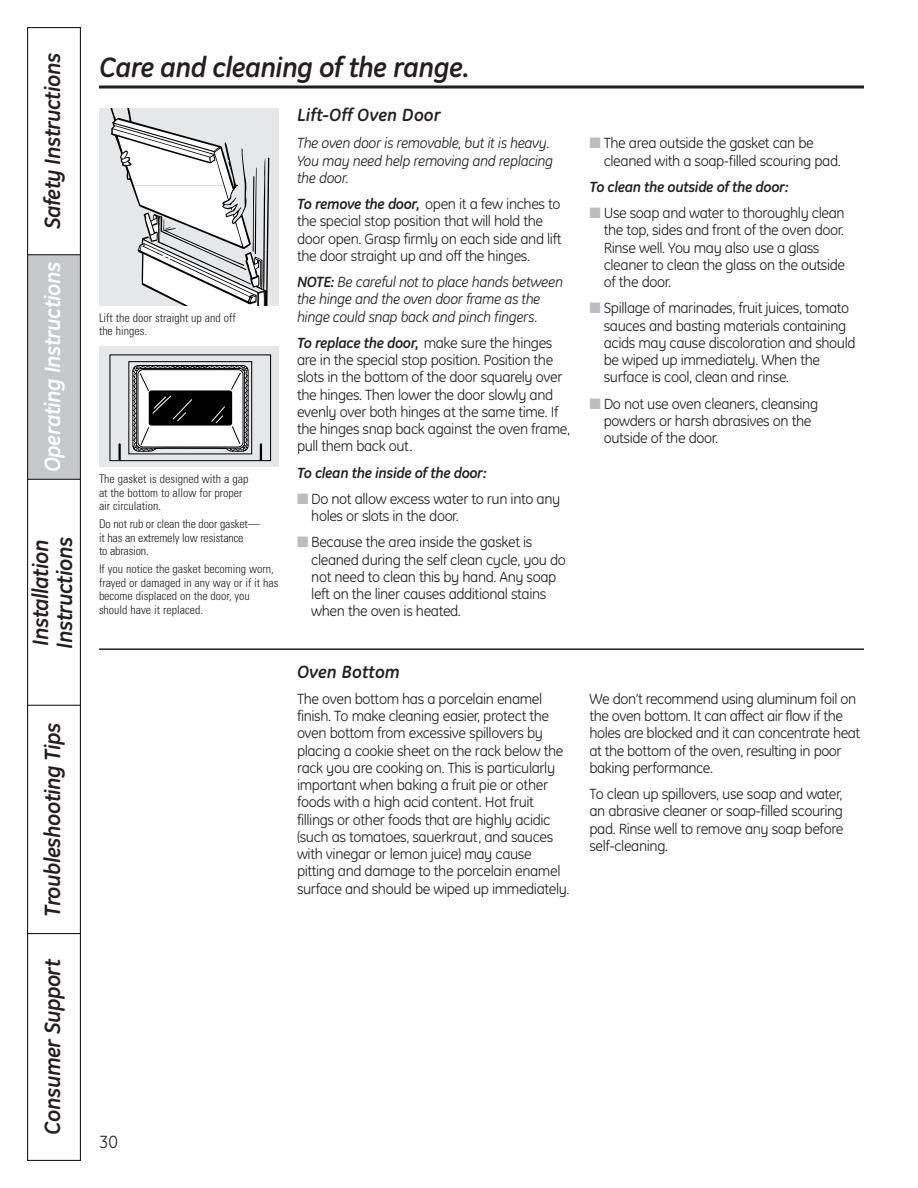
<style>
.page{position:relative;width:918px;height:1188px;background:#fff}
.page>*{position:absolute;margin:0;border:0;box-sizing:border-box;transform-origin:0 0}
.t1{font:italic 700 28.5px "GE Inspira";letter-spacing:-.025em;color:#231f20}
.t2{font:italic 700 22.5px/24px "GE Inspira";letter-spacing:-.025em;color:#231f20}
.t3{font:italic 700 22.5px "GE Inspira";letter-spacing:-.025em;color:#fff}
.t4{font:italic 700 18px "GE Inspira";color:#231f20}
.t5{font:18px "GE Inspira";color:#231f20}
.t6{font:15px/17.2px "GE Inspira";letter-spacing:-.025em;color:#231f20}
.t7{font:italic 15px/17.2px "GE Inspira";letter-spacing:-.025em;color:#231f20}
.t8{font:italic 700 15px "GE Inspira";letter-spacing:-.025em;color:#231f20}
.t9{font:300 condensed 12px/13.5px "Univers LT Std";color:#231f20}
.s1{font-weight:700;font-style:italic}
.s2{font-weight:700}
.s3{color:#bcbdc0}
</style>
<div class="page">
<div style="left:28px;top:254px;width:52px;height:227px;background:#c7c8ca"></div>
<div style="left:27px;top:253px;width:54px;height:228px;border:1px solid #231f20"></div>
<div style="left:27px;top:27px;width:54px;height:228px;border:1px solid #231f20"></div>
<div style="left:27px;top:479px;width:54px;height:228px;border:1px solid #231f20"></div>
<div style="left:27px;top:705px;width:54px;height:229px;border:1px solid #231f20"></div>
<div style="left:27px;top:933px;width:54px;height:228px;border:1px solid #231f20"></div>
<div style="left:99px;top:108px;width:180px;height:198px;background:#e6e7e9"></div>
<svg style="left:110px;top:108px;width:160px;height:198px"></svg>
<hr style="left:99px;top:86px;width:765px;height:3px;background:#231f20">
<hr style="left:99px;top:648px;width:765px;height:2px;background:#231f20">
<div style="left:99px;top:346px;width:180px;height:121px;background:#e6e7e9"></div>
<div style="left:110px;top:354px;width:161px;height:107px;border:1px solid #000"></div>
<div style="left:128px;top:361px;width:124px;height:93px;border:1px solid #000"></div>
<svg style="left:118px;top:443px;width:3px;height:18px"></svg>
<svg style="left:260px;top:443px;width:2px;height:18px"></svg>
<svg style="left:132px;top:365px;width:117px;height:87px;background:#929292"></svg>
<h2 class="t2" style="left:42px;top:229px;width:178px;rotate:-90deg">Safety Instructions</h2>
<h2 class="t3" style="left:43px;top:472px;width:212px;rotate:-90deg">Operating Instructions</h2>
<h2 class="t2" style="left:30px;top:649px;width:113px;rotate:-90deg">Installation<br>Instructions</h2>
<h2 class="t2" style="left:42px;top:917px;width:196px;rotate:-90deg">Troubleshooting Tips</h2>
<h2 class="t2" style="left:42px;top:1135px;width:178px;rotate:-90deg">Consumer Support</h2>
<h1 class="t1" style="left:99px;top:56px;width:372px">Care and cleaning of the range.</h1>
<p class="t4" style="left:297px;top:108px;width:145px">Lift-Off Oven Door</p>
<p class="t7" style="left:297px;top:136px;width:258px">The oven door is removable, but it is heavy.<br>You may need help removing and replacing the door.</p>
<p class="t6" style="left:297px;top:196px;width:266px"><span class="s1">To remove the door,</span> open it a few inches to the special stop position that will hold the door open. Grasp firmly on each side and lift the door straight up and off the hinges.</p>
<p class="t7" style="left:297px;top:274px;width:268px"><span class="s2">NOTE:</span> Be careful not to place hands between the hinge and the oven door frame as the hinge could snap back and pinch fingers.</p>
<p class="t6" style="left:297px;top:335px;width:275px"><span class="s1">To replace the door,</span> make sure the hinges are in the special stop position. Position the slots in the bottom of the door squarely over the hinges. Then lower the door slowly and evenly over both hinges at the same time. If the hinges snap back against the oven frame, pull them back out.</p>
<p class="t8" style="left:297px;top:466px;width:191px">To clean the inside of the door:</p>
<p class="t6" style="left:311px;top:491px;width:251px;text-indent:-14px"><span class="s3">■</span> Do not allow excess water to run into any holes or slots in the door .</p>
<p class="t6" style="left:311px;top:535px;width:256px;text-indent:-14px"><span class="s3">■</span> Because the area inside the gasket is cleaned during the self clean cycle, you do not need to clean this by hand. Any soap left on the liner causes additional stains when the oven is heated.</p>
<p class="t9" style="left:99px;top:312px;width:138px">Lift the door straight up and off the hinges.</p>
<p class="t9" style="left:99px;top:474px;width:151px">The gasket is designed with a gap at the bottom to allow for proper air circulation.</p>
<p class="t9" style="left:99px;top:519px;width:162px">Do not rub or clean the door gasket— it has an extremely low resistance<br>to abrasion.</p>
<p class="t9" style="left:99px;top:564px;width:181px">If you notice the gasket becoming worn, frayed or damaged in any way or if it has become displaced on the door, you should have it replaced.</p>
<p class="t6" style="left:604px;top:136px;width:239px;text-indent:-14px"><span class="s3">■</span> The area outside the gasket can be cleaned with a soap-filled scouring pad.</p>
<p class="t8" style="left:590px;top:181px;width:201px">To clean the outside of the door:</p>
<p class="t6" style="left:604px;top:205px;width:243px;text-indent:-14px"><span class="s3">■</span> Use soap and water to thoroughly clean the top, sides and front of the oven door.<br>Rinse well. You may also use a glass cleaner to clean the glass on the outside of the door.</p>
<p class="t6" style="left:604px;top:301px;width:253px;text-indent:-14px"><span class="s3">■</span> Spillage of marinades, fruit juices, tomato sauces and basting materials containing acids may cause discoloration and should be wiped up immediately. When the surface is cool, clean and rinse.</p>
<p class="t6" style="left:604px;top:396px;width:216px;text-indent:-14px"><span class="s3">■</span> Do not use oven cleaners, cleansing powders or harsh abrasives on the outside of the door.</p>
<p class="t5" style="left:99px;top:1135px;width:21px">30</p>
<p class="t4" style="left:297px;top:664px;width:105px">Oven Bottom</p>
<p class="t6" style="left:297px;top:691px;width:274px">The oven bottom has a porcelain enamel finish. To make cleaning easier, protect the oven bottom from excessive spillovers by placing a cookie sheet on the rack below the rack you are cooking on. This is particularly important when baking a fruit pie or other foods with a high acid content. Hot fruit fillings or other foods that are highly acidic (such as tomatoes, sauerkraut, and sauces with vinegar or lemon juice) may cause pitting and damage to the porcelain enamel surface and should be wiped up immediately.</p>
<p class="t6" style="left:590px;top:691px;width:272px">We don’t recommend using aluminum foil on the oven bottom. It can affect air flow if the holes are blocked and it can concentrate heat at the bottom of the oven, resulting in poor baking performance.</p>
<p class="t6" style="left:590px;top:787px;width:256px;text-align:justify">To clean up spillovers, use soap and water, an abrasive cleaner or soap-filled scouring pad. Rinse well to remove any soap before self-cleaning.</p>
</div>
